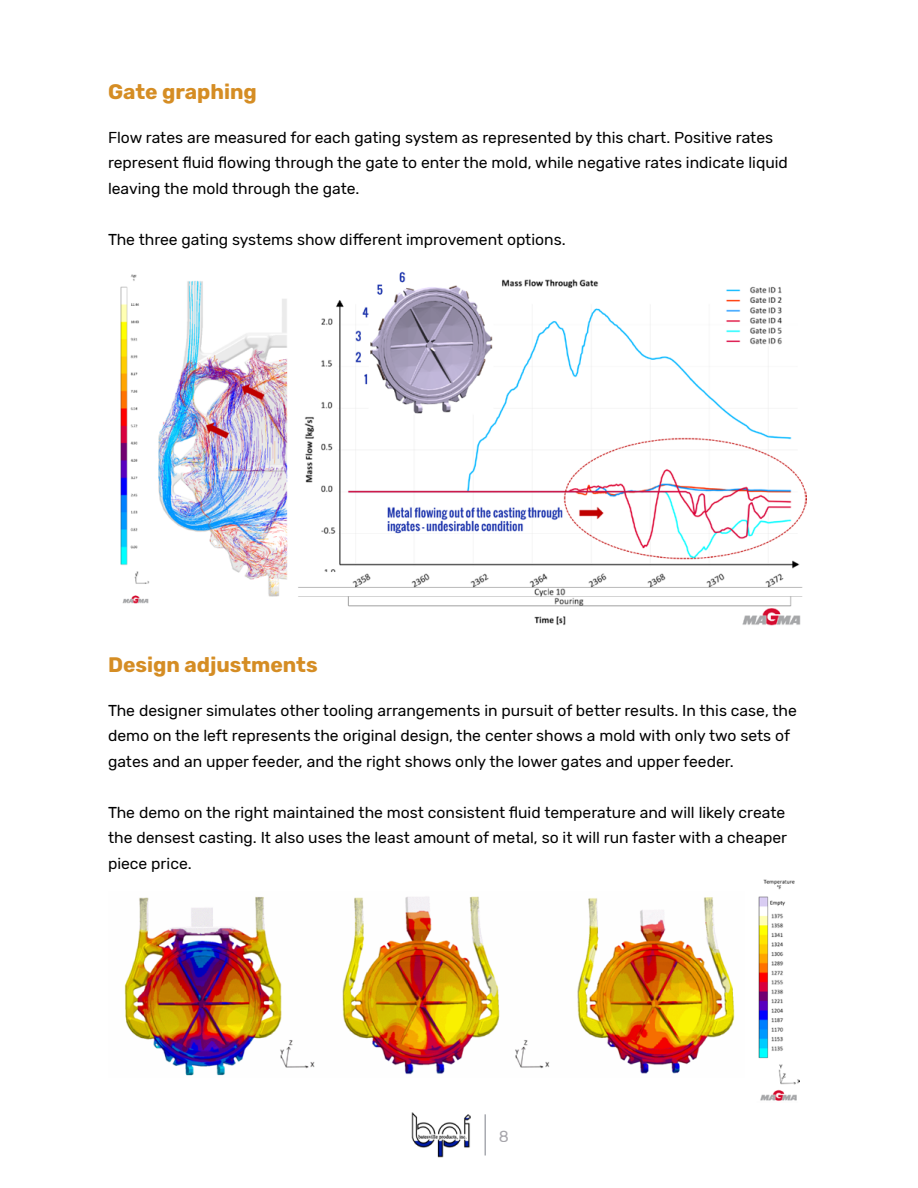
<style>
.page{position:relative;width:918px;height:1188px;background:#fff}
.page>*{position:absolute;margin:0;border:0;box-sizing:border-box;transform-origin:0 0}
.t1{font:700 21px "Rubik";color:#d58d24}
.t2{font:15.9px "Rubik";color:#6c6a73}
.t3{font:15.75px/25.5px "Rubik";color:#000}
</style>
<div class="page">
<img style="left:411px;top:1113px;width:60px;height:44px">
<hr style="left:485px;top:1114px;width:1px;height:41px;background:#696c77">
<img style="left:124px;top:896px;width:611px;height:180px">
<img style="left:120px;top:271px;width:687px;height:355px">
<img style="left:758px;top:879px;width:42px;height:222px">
<h1 class="t1" style="left:108px;top:80px;width:150px">Gate graphing</h1>
<p class="t3" style="left:108px;top:125px;width:681px">Flow rates are measured for each gating system as represented by this chart. Positive rates represent fluid flowing through the gate to enter the mold, while negative rates indicate liquid leaving the mold through the gate.</p>
<p class="t3" style="left:108px;top:227px;width:459px">The three gating systems show different improvement options.</p>
<h1 class="t1" style="left:108px;top:653px;width:211px">Design adjustments</h1>
<p class="t3" style="left:108px;top:698px;width:690px">The designer simulates other tooling arrangements in pursuit of better results. In this case, the demo on the left represents the original design, the center shows a mold with only two sets of gates and an upper feeder, and the right shows only the lower gates and upper feeder.</p>
<p class="t3" style="left:108px;top:800px;width:681px;text-align:justify">The demo on the right maintained the most consistent fluid temperature and will likely create the densest casting. It also uses the least amount of metal, so it will run faster with a cheaper piece price.</p>
<p class="t2" style="left:498px;top:1127px;width:12px">8</p>
</div>
